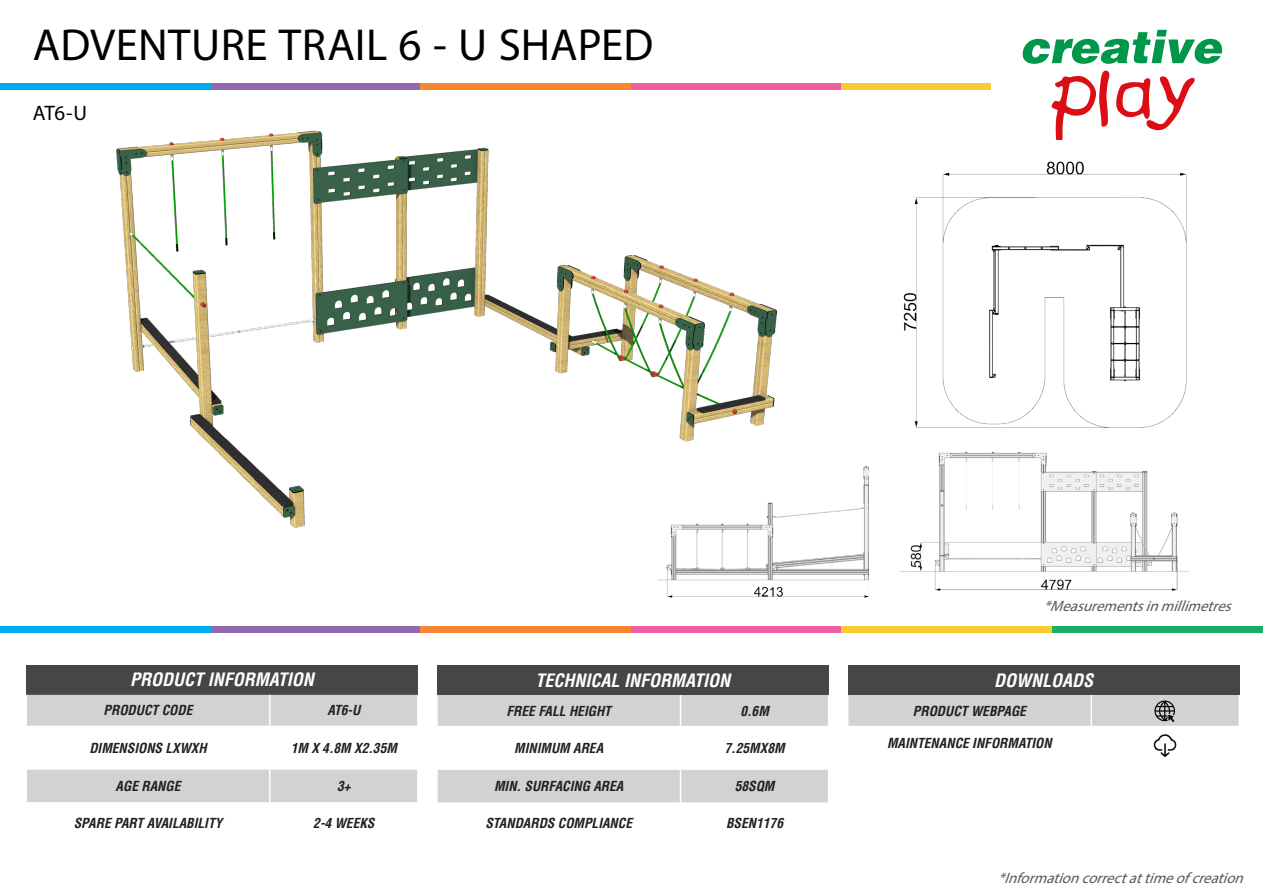
<style>
.page{position:relative;width:1263px;height:893px;background:#fff}
.page>*{position:absolute;margin:0;border:0;box-sizing:border-box;transform-origin:0 0}
.t1{font:45px "Myriad Pro";color:#000}
.t2{font:21px "Myriad Pro";color:#000}
.t3{font:italic 700 condensed 18px "Helvetica LT Std";color:#fff}
.t4{font:italic 15px "Myriad Pro";color:#57585a}
.t5{font:italic 700 condensed 13.5px "Helvetica LT Std";color:#231f20}
</style>
<div class="page">
<div style="left:0;top:626px;width:211px;height:6px;background:#00aeef"></div>
<div style="left:211px;top:626px;width:210px;height:6px;background:#9068ad"></div>
<div style="left:420px;top:626px;width:211px;height:6px;background:#f58632"></div>
<div style="left:631px;top:626px;width:210px;height:6px;background:#f05ea2"></div>
<div style="left:841px;top:626px;width:211px;height:6px;background:#f8cc30"></div>
<div style="left:1052px;top:626px;width:211px;height:6px;background:#1cad63"></div>
<svg style="left:1051px;top:70px;width:58px;height:69px"></svg>
<svg style="left:1116px;top:76px;width:79px;height:54px"></svg>
<svg style="left:1022px;top:30px;width:201px;height:34px"></svg>
<img style="left:903px;top:161px;width:284px;height:267px">
<div style="left:0;top:83px;width:211px;height:7px;background:#00aeef"></div>
<div style="left:211px;top:83px;width:210px;height:7px;background:#9068ad"></div>
<div style="left:420px;top:83px;width:211px;height:7px;background:#f58632"></div>
<div style="left:631px;top:83px;width:210px;height:7px;background:#f05ea2"></div>
<div style="left:841px;top:83px;width:150px;height:7px;background:#f8cc30"></div>
<div style="left:26px;top:665px;width:392px;height:30px;background:#464646"></div>
<div style="left:27px;top:695px;width:390px;height:31px;background:#d1d2d4"></div>
<div style="left:27px;top:770px;width:390px;height:32px;background:#d1d2d4"></div>
<hr style="left:269px;top:695px;width:2px;height:31px;background:#fff">
<hr style="left:269px;top:770px;width:2px;height:32px;background:#fff">
<div style="left:437px;top:665px;width:392px;height:30px;background:#464646"></div>
<div style="left:438px;top:695px;width:390px;height:31px;background:#d1d2d4"></div>
<div style="left:438px;top:770px;width:390px;height:32px;background:#d1d2d4"></div>
<hr style="left:680px;top:695px;width:1px;height:31px;background:#fff">
<hr style="left:680px;top:770px;width:1px;height:32px;background:#fff">
<div style="left:848px;top:665px;width:391px;height:30px;background:#464646"></div>
<div style="left:848px;top:695px;width:391px;height:31px;background:#d1d2d4"></div>
<img style="left:1153px;top:734px;width:24px;height:23px">
<img style="left:116px;top:130px;width:662px;height:398px">
<img style="left:657px;top:460px;width:211px;height:138px">
<img style="left:900px;top:451px;width:289px;height:140px">
<p class="t1" style="left:33px;top:17px;width:622px">ADVENTURE TRAIL 6 - U SHAPED</p>
<p class="t2" style="left:33px;top:100px;width:55px">AT6-U</p>
<p class="t3" style="left:130px;top:668px;width:185px">PRODUCT INFORMATION</p>
<p class="t5" style="left:104px;top:702px;width:90px">PRODUCT CODE</p>
<p class="t5" style="left:327px;top:702px;width:35px">AT6-U</p>
<p class="t5" style="left:89px;top:739px;width:119px">DIMENSIONS LXWXH</p>
<p class="t5" style="left:291px;top:739px;width:108px">1M X 4.8M X2.35M</p>
<p class="t5" style="left:116px;top:777px;width:66px">AGE RANGE</p>
<p class="t5" style="left:337px;top:777px;width:15px">3+</p>
<p class="t5" style="left:74px;top:815px;width:150px">SPARE PART AVAILABILITY</p>
<p class="t5" style="left:313px;top:815px;width:63px">2-4 WEEKS</p>
<p class="t3" style="left:535px;top:669px;width:196px">TECHNICAL INFORMATION</p>
<p class="t5" style="left:506px;top:702px;width:106px">FREE FALL HEIGHT</p>
<p class="t5" style="left:740px;top:702px;width:30px">0.6M</p>
<p class="t5" style="left:514px;top:739px;width:90px">MINIMUM AREA</p>
<p class="t5" style="left:724px;top:739px;width:62px">7.25MX8M</p>
<p class="t5" style="left:494px;top:777px;width:131px">MIN. SURFACING AREA</p>
<p class="t5" style="left:735px;top:777px;width:41px">58SQM</p>
<p class="t5" style="left:485px;top:815px;width:148px">STANDARDS COMPLIANCE</p>
<p class="t5" style="left:726px;top:815px;width:59px">BSEN1176</p>
<p class="t4" style="left:1044px;top:596px;width:195px">*Measurementsinmillimetres</p>
<p class="t3" style="left:994px;top:669px;width:101px">DOWNLOADS</p>
<p class="t5" style="left:913px;top:702px;width:115px">PRODUCT WEBPAGE</p>
<p class="t5" style="left:887px;top:735px;width:166px">MAINTENANCE INFORMATION</p>
<p class="t4" style="left:998px;top:869px;width:253px">*Informationcorrectattimeofcreation</p>
</div>
